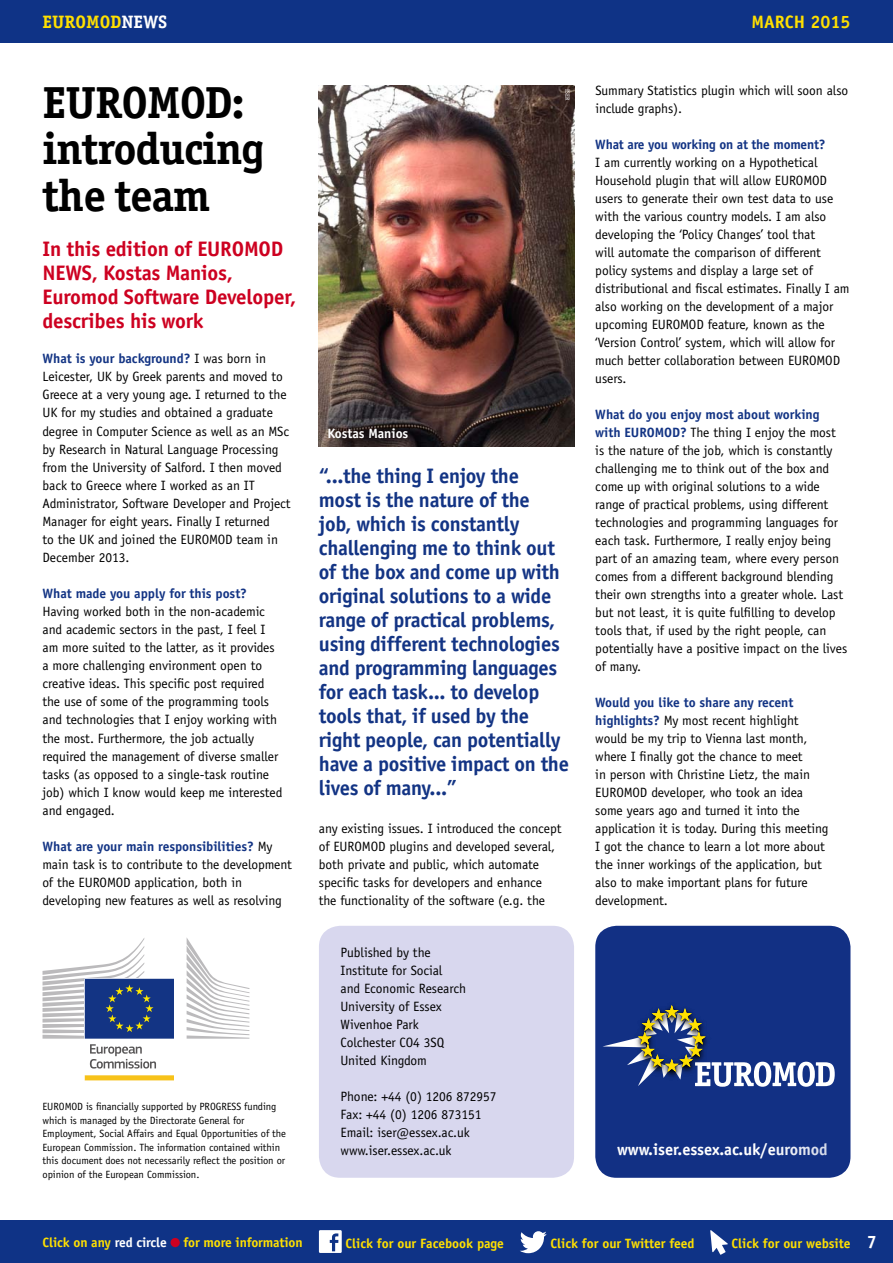
<style>
.page{position:relative;width:893px;height:1263px;background:#fff}
.page>*{position:absolute;margin:0;border:0;box-sizing:border-box;transform-origin:0 0}
.t1{font:700 45px/46.5px "Officina Serif Std";letter-spacing:-.025em;color:#000}
.t2{font:700 21px/24px "Officina Sans Std";letter-spacing:-.015em;color:#133484}
.t3{font:700 21px/24px "Officina Sans Std";letter-spacing:-.01em;color:#cd0020}
.t4{font:700 18px "Officina Serif Std";color:#ffe000}
.t5{font:700 18px "Officina Sans Std";color:#ffe000}
.t6{font:700 16.35px "Officina Sans Std";letter-spacing:-.005em;color:#fff}
.t7{font:13.5px/18px "Officina Sans Std";letter-spacing:-.005em;color:#000}
.t8{font:700 13.5px "Officina Sans Std";letter-spacing:-.005em;color:#ffe000}
.t9{font:700 13.5px "Officina Sans Std";letter-spacing:-.015em;color:#133484}
.t10{font:700 13.5px "Officina Sans Std";letter-spacing:-.005em;color:#fff}
.t11{font:10.5px/13.5px "Officina Sans Std";letter-spacing:-.005em;color:#000}
.t12{font:6px "Officina Serif Std";color:#fff}
.s1{color:#fff}
.s2{font-weight:700;color:#133484}
.s3{font-size:18px;color:#fff}
</style>
<div class="page">
<div style="left:0;top:1220px;width:893px;height:43px;background:#0f3386"></div>
<div style="left:171px;top:1238px;width:9px;height:9px;background:#cd0020;border-radius:50%"></div>
<div style="left:0;top:0;width:893px;height:43px;background:#0f3386"></div>
<div style="left:319px;top:926px;width:255px;height:252px;background:#d8d7ee;border-radius:21px"></div>
<svg style="left:187px;top:938px;width:62px;height:101px"></svg>
<svg style="left:43px;top:938px;width:131px;height:143px"></svg>
<div style="left:595px;top:926px;width:255px;height:252px;background:#123084"></div>
<img style="left:630px;top:999px;width:84px;height:7px">
<img style="left:636px;top:1004px;width:71px;height:2px">
<svg style="left:602px;top:1006px;width:233px;height:81px;background:#3e548c"></svg>
<img style="left:319px;top:85px;width:255px;height:362px">
<h3 class="t4" style="left:43px;top:10px;width:126px">EUROMOD<span class="s1">NEWS</span></h3>
<h3 class="t5" style="left:751px;top:10px;width:101px">MARCH 2015</h3>
<h1 class="t1" style="left:43px;top:78px;width:224px">EUROMOD: introducing the team</h1>
<h2 class="t3" style="left:43px;top:237px;width:255px">In this edition of EUROMOD<br>NEWS, Kostas Manios,<br>Euromod Software Developer, describes his work</h2>
<p class="t7" style="left:43px;top:350px;width:250px"><span class="s2">What is your background?</span> I was born in Leicester, UK by Greek parents and moved to Greece at a very young age. I returned to the UK for my studies and obtained a graduate degree in Computer Science as well as an MSc by Research in Natural Language Processing from the University of Salford. I then moved back to Greece where I worked as an IT Administrator, Software Developer and Project Manager for eight years. Finally I returned<br>to the UK and joined the EUROMOD team in December 2013.</p>
<p class="t9" style="left:43px;top:585px;width:206px">What made you apply for this post?</p>
<p class="t7" style="left:43px;top:602px;width:242px">Having worked both in the non-academic and academic sectors in the past, I feel I am more suited to the latter, as it provides a more challenging environment open to creative ideas. This specific post required the use of some of the programming tools and technologies that I enjoy working with the most. Furthermore, the job actually required the management of diverse smaller tasks (as opposed to a single-task routine job) which I know would keep me interested and engaged.</p>
<p class="t7" style="left:43px;top:837px;width:251px"><span class="s2">What are your main responsibilities?</span> My main task is to contribute to the development of the EUROMOD application, both in developing new features as well as resolving</p>
<p class="t11" style="left:43px;top:1100px;width:245px">EUROMOD is financially supported by PROGRESS funding which is managed by the Directorate General for Employment, Social Affairs and Equal Opportunities of the European Commission. The information contained within this document does not necessarily reflect the position or opinion of the European Commission.</p>
<p class="t10" style="left:327px;top:425px;width:82px">Kostas Manios</p>
<p class="t12" style="left:571px;top:89px;width:12px;rotate:90deg">ISER</p>
<p class="t2" style="left:319px;top:464px;width:252px">“...the thing I enjoy the<br>most is the nature of the<br>job, which is constantly challenging me to think out of the box and come up with original solutions to a wide range of practical problems, using different technologies and programming languages for each task... to develop tools that, if used by the right people, can potentially have a positive impact on the lives of many...”</p>
<p class="t7" style="left:319px;top:819px;width:244px">any existing issues. I introduced the concept of EUROMOD plugins and developed several, both private and public, which automate specific tasks for developers and enhance the functionality of the software (e.g. the</p>
<p class="t7" style="left:341px;top:944px;width:127px">Published by the<br>Institute for Social<br>and Economic Research<br>University of Essex<br>Wivenhoe Park<br>Colchester CO4 3SQ<br>United Kingdom</p>
<p class="t7" style="left:341px;top:1088px;width:158px">Phone: +44 (0) 1206 872957<br>Fax: +44 (0) 1206 873151<br>Email: iser@essex.ac.uk www.iser.essex.ac.uk</p>
<p class="t7" style="left:595px;top:81px;width:255px">Summary Statistics plugin which will soon also include graphs).</p>
<p class="t9" style="left:595px;top:136px;width:232px">What are you working on at the moment?</p>
<p class="t7" style="left:595px;top:153px;width:256px">I am currently working on a Hypothetical Household plugin that will allow EUROMOD users to generate their own test data to use with the various country models. I am also developing the ‘Policy Changes’ tool that<br>will automate the comparison of different policy systems and display a large set of distributional and fiscal estimates. Finally I am also working on the development of a major upcoming EUROMOD feature, known as the ‘Version Control’ system, which will allow for much better collaboration between EUROMOD users.</p>
<p class="t7" style="left:595px;top:405px;width:253px"><span class="s2">What do you enjoy most about working with EUROMOD?</span> The thing I enjoy the most is the nature of the job, which is constantly challenging me to think out of the box and come up with original solutions to a wide range of practical problems, using different technologies and programming languages for each task. Furthermore, I really enjoy being part of an amazing team, where every person comes from a different background blending their own strengths into a greater whole. Last but not least, it is quite fulfilling to develop tools that, if used by the right people, can potentially have a positive impact on the lives of many.</p>
<p class="t7" style="left:595px;top:693px;width:235px"><span class="s2">Would you like to share any recent highlights?</span> My most recent highlight would be my trip to Vienna last month, where I finally got the chance to meet<br>in person with Christine Lietz, the main EUROMOD developer, who took an idea some years ago and turned it into the application it is today. During this meeting I got the chance to learn a lot more about the inner workings of the application, but also to make important plans for future development.</p>
<p class="t6" style="left:617px;top:1139px;width:212px">www.iser.essex.ac.uk/euromod</p>
<p class="t8" style="left:43px;top:1234px;width:262px">Click on any <span class="s1">red circle</span> for more information</p>
<p class="t8" style="left:346px;top:1235px;width:160px">Click for our Facebook page</p>
<p class="t8" style="left:551px;top:1235px;width:146px">Click for our Twitter feed</p>
<p class="t8" style="left:732px;top:1235px;width:147px">Click for our website <span class="s3">7</span></p>
</div>
